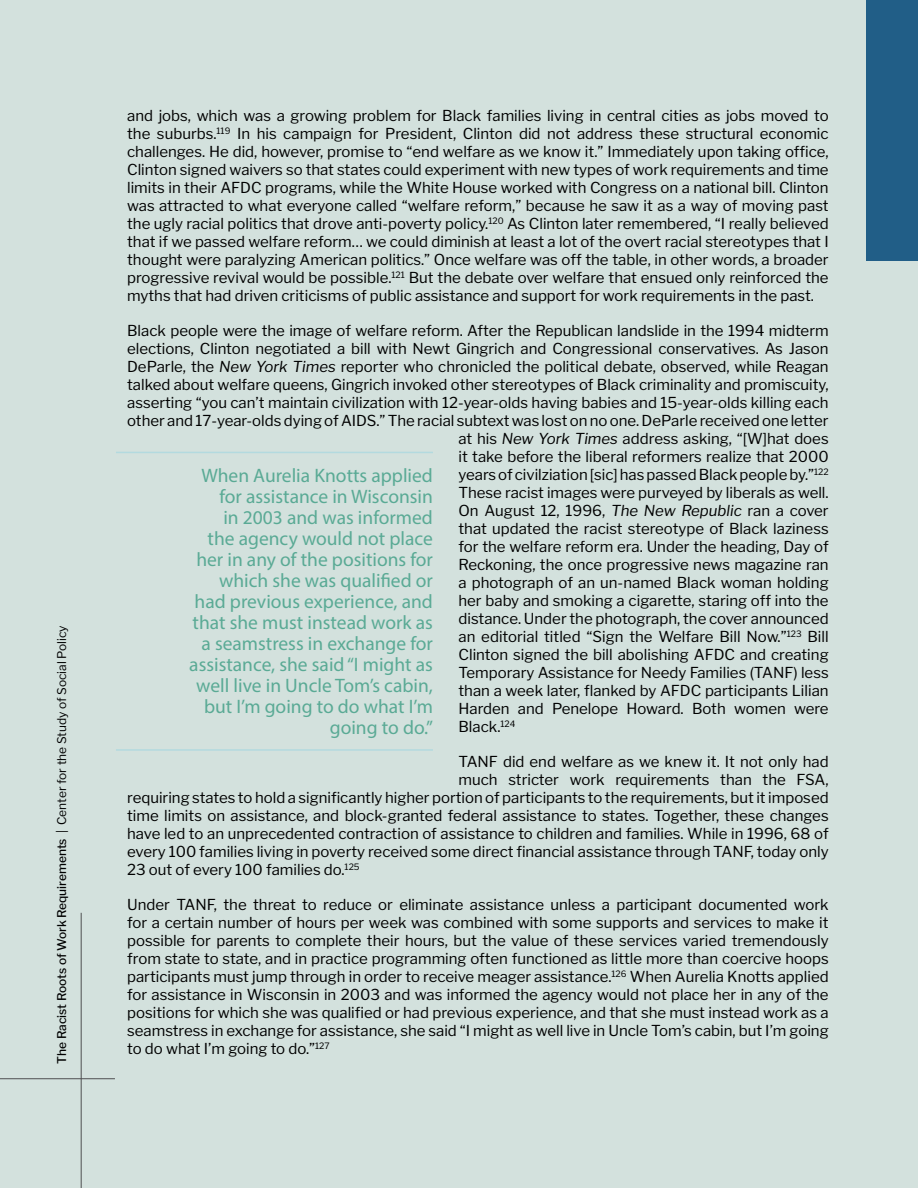
<style>
.page{position:relative;width:918px;height:1188px;background:#fff}
.page>*{position:absolute;margin:0;border:0;box-sizing:border-box;transform-origin:0 0}
.t1{font:19.5px/21px "Myriad Pro";color:#5aaa95;text-align:right}
.t2{font:15px/18px "Libre Franklin";color:#000;text-align:justify}
.t3{font:500 12px "Libre Franklin";color:#000}
.s1{font-weight:400}
.s2{font-style:italic}
</style>
<div class="page">
<div style="left:1px;top:0;width:917px;height:1188px;background:#d3e1dd"></div>
<div style="left:866px;top:0;width:51px;height:261px;background:#215e87"></div>
<hr style="left:116px;top:749px;width:317px;height:2px;background:#215e87">
<hr style="left:116px;top:452px;width:317px;height:1px;background:#215e87">
<hr style="left:81px;top:913px;width:1px;height:275px;background:#4f4f51">
<hr style="left:0;top:1078px;width:115px;height:1px;background:#4f4f51">
<p class="t3" style="left:52px;top:1064px;width:440px;rotate:-90deg">The Racist Roots of Work Requirements <span class="s1">| Center for the Study of Social Policy</span></p>
<p class="t2" style="left:127px;top:105px;width:703px">and jobs, which was a growing problem for Black families living in central cities as jobs moved to the suburbs.<sup>119</sup> In his campaign for President, Clinton did not address these structural economic challenges. He did, however, promise to “end welfare as we know it.” Immediately upon taking office, Clinton signed waivers so that states could experiment with new types of work requirements and time limits in their AFDC programs, while the White House worked with Congress on a national bill. Clinton was attracted to what everyone called “welfare reform,” because he saw it as a way of moving past the ugly racial politics that drove anti-poverty policy.<sup>120</sup> As Clinton later remembered, “I really believed that if we passed welfare reform… we could diminish at least a lot of the overt racial stereotypes that I thought were paralyzing American politics.” Once welfare was off the table, in other words, a broader progressive revival would be possible.<sup>121</sup> But the debate over welfare that ensued only reinforced the myths that had driven criticisms of public assistance and support for work requirements in the past.</p>
<p class="t2" style="left:127px;top:320px;width:703px">Black people were the image of welfare reform. After the Republican landslide in the 1994 midterm</p>
<p class="t2" style="left:127px;top:338px;width:703px">elections, Clinton negotiated a bill with Newt Gingrich and Congressional conservatives. As Jason</p>
<p class="t2" style="left:127px;top:356px;width:703px">DeParle, the <span class="s2">New York Times</span> reporter who chronicled the political debate, observed, while Reagan</p>
<p class="t2" style="left:127px;top:374px;width:703px">talked about welfare queens, Gingrich invoked other stereotypes of Black criminality and promiscuity,</p>
<p class="t2" style="left:127px;top:392px;width:703px">asserting “you can’t maintain civilization with 12-year-olds having babies and 15-year-olds killing each</p>
<p class="t2" style="left:127px;top:410px;width:703px">other and 17-year-olds dying of AIDS.” The racial subtext was lost on no one. DeParle received one letter</p>
<p class="t2" style="left:458px;top:428px;width:372px">at his <span class="s2">New York Times</span> address asking, “[W]hat does</p>
<p class="t2" style="left:458px;top:446px;width:372px">it take before the liberal reformers realize that 2000</p>
<p class="t2" style="left:458px;top:464px;width:372px">years of civilziation [sic] has passed Black people by.”<sup>122</sup></p>
<p class="t2" style="left:458px;top:482px;width:372px">These racist images were purveyed by liberals as well.</p>
<p class="t2" style="left:458px;top:500px;width:372px">On August 12, 1996, <span class="s2">The New Republic</span> ran a cover</p>
<p class="t2" style="left:458px;top:518px;width:372px">that updated the racist stereotype of Black laziness</p>
<p class="t2" style="left:458px;top:536px;width:372px">for the welfare reform era. Under the heading, Day of</p>
<p class="t2" style="left:458px;top:554px;width:372px">Reckoning, the once progressive news magazine ran</p>
<p class="t2" style="left:458px;top:572px;width:372px">a photograph of an un-named Black woman holding</p>
<p class="t2" style="left:458px;top:590px;width:372px">her baby and smoking a cigarette, staring off into the</p>
<p class="t2" style="left:458px;top:608px;width:372px">distance. Under the photograph, the cover announced</p>
<p class="t2" style="left:458px;top:626px;width:372px">an editorial titled “Sign the Welfare Bill Now.”<sup>123</sup> Bill</p>
<p class="t2" style="left:458px;top:644px;width:372px">Clinton signed the bill abolishing AFDC and creating</p>
<p class="t2" style="left:458px;top:662px;width:372px">Temporary Assistance for Needy Families (TANF) less</p>
<p class="t2" style="left:458px;top:680px;width:372px">than a week later, flanked by AFDC participants Lilian</p>
<p class="t2" style="left:458px;top:698px;width:372px">Harden and Penelope Howard. Both women were</p>
<p class="t2" style="left:458px;top:716px;width:58px">Black.<sup>124</sup></p>
<p class="t2" style="left:458px;top:751px;width:372px">TANF did end welfare as we knew it. It not only had</p>
<p class="t2" style="left:458px;top:769px;width:372px">much stricter work requirements than the FSA,</p>
<p class="t2" style="left:127px;top:787px;width:703px">requiring states to hold a significantly higher portion of participants to the requirements, but it imposed</p>
<p class="t2" style="left:127px;top:805px;width:703px">time limits on assistance, and block-granted federal assistance to states. Together, these changes</p>
<p class="t2" style="left:127px;top:823px;width:703px">have led to an unprecedented contraction of assistance to children and families. While in 1996, 68 of</p>
<p class="t2" style="left:127px;top:841px;width:703px">every 100 families living in poverty received some direct financial assistance through TANF, today only</p>
<p class="t2" style="left:127px;top:859px;width:234px">23 out of every 100 families do.<sup>125</sup></p>
<p class="t2" style="left:127px;top:894px;width:703px">Under TANF, the threat to reduce or eliminate assistance unless a participant documented work for a certain number of hours per week was combined with some supports and services to make it possible for parents to complete their hours, but the value of these services varied tremendously from state to state, and in practice programming often functioned as little more than coercive hoops participants must jump through in order to receive meager assistance.<sup>126</sup> When Aurelia Knotts applied for assistance in Wisconsin in 2003 and was informed the agency would not place her in any of the positions for which she was qualified or had previous experience, and that she must instead work as a seamstress in exchange for assistance, she said “I might as well live in Uncle Tom’s cabin, but I’m going to do what I’m going to do.”<sup>127</sup></p>
<p class="t1" style="left:189px;top:464px;width:245px">When Aurelia Knotts applied for assistance in Wisconsin<br>in 2003 and was informed<br>the agency would not place her in any of the positions for which she was qualified or had previous experience, and that she must instead work as a seamstress in exchange for assistance, she said “I might as well live in Uncle Tom’s cabin, but I’m going to do what I’m going to do.”</p>
</div>
